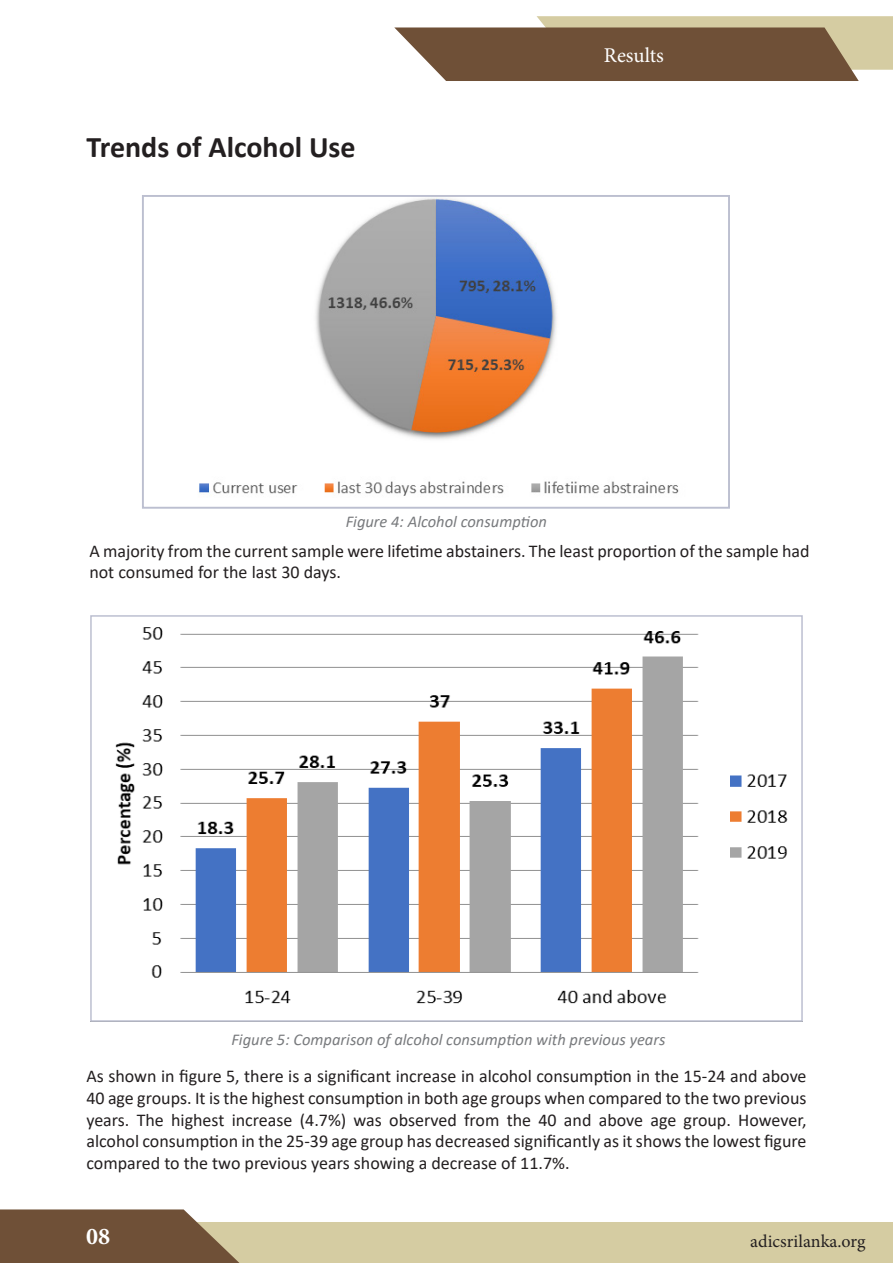
<style>
.page{position:relative;width:893px;height:1263px;background:#fff}
.page>*{position:absolute;margin:0;border:0;box-sizing:border-box;transform-origin:0 0}
.t1{font:700 30px "Calibri";color:#231f20}
.t2{font:700 24px "Minion Pro";color:#fff}
.t3{font:21px "Minion Pro";color:#fff}
.t4{font:18px/21.6px "Calibri";color:#231f20;text-align:justify}
.t5{font:18px "Minion Pro";color:#231f20}
.t6{font:italic 16.5px "Calibri";color:#787a7d}
</style>
<div class="page">
<svg style="left:394px;top:16px;width:499px;height:65px;background:#927b61"></svg>
<div style="left:0;top:1222px;width:893px;height:41px;background:#d5cca2"></div>
<img style="left:199px;top:198px;width:480px;height:298px">
<div style="left:142px;top:195px;width:588px;height:314px;border:2px solid #bcbfd0"></div>
<img style="left:115px;top:627px;width:673px;height:377px">
<div style="left:90px;top:615px;width:713px;height:407px;border:2px solid #bcbfd0"></div>
<svg style="left:0;top:1209px;width:239px;height:54px;background:#7d6149"></svg>
<p class="t1" style="left:86px;top:126px;width:271px">Trends of Alcohol Use</p>
<p class="t3" style="left:604px;top:41px;width:62px">Results</p>
<p class="t6" style="left:346px;top:510px;width:203px">Figure 4: Alcohol consumption</p>
<p class="t4" style="left:89px;top:539px;width:722px">A majority from the current sample were lifetime abstainers. The least proportion of the sample had not consumed for the last 30 days.</p>
<p class="t6" style="left:231px;top:1027px;width:436px">Figure 5: Comparison of alcohol consumption with previous years</p>
<p class="t4" style="left:86px;top:1065px;width:722px">As shown in figure 5, there is a significant increase in alcohol consumption in the 15-24 and above 40 age groups. It is the highest consumption in both age groups when compared to the two previous years. The highest increase (4.7%) was observed from the 40 and above age group. However, alcohol consumption in the 25-39 age group has decreased significantly as it shows the lowest figure compared to the two previous years showing a decrease of 11.7%.</p>
<p class="t2" style="left:86px;top:1220px;width:25px">08</p>
<p class="t5" style="left:750px;top:1229px;width:117px">adicsrilanka.org</p>
</div>
